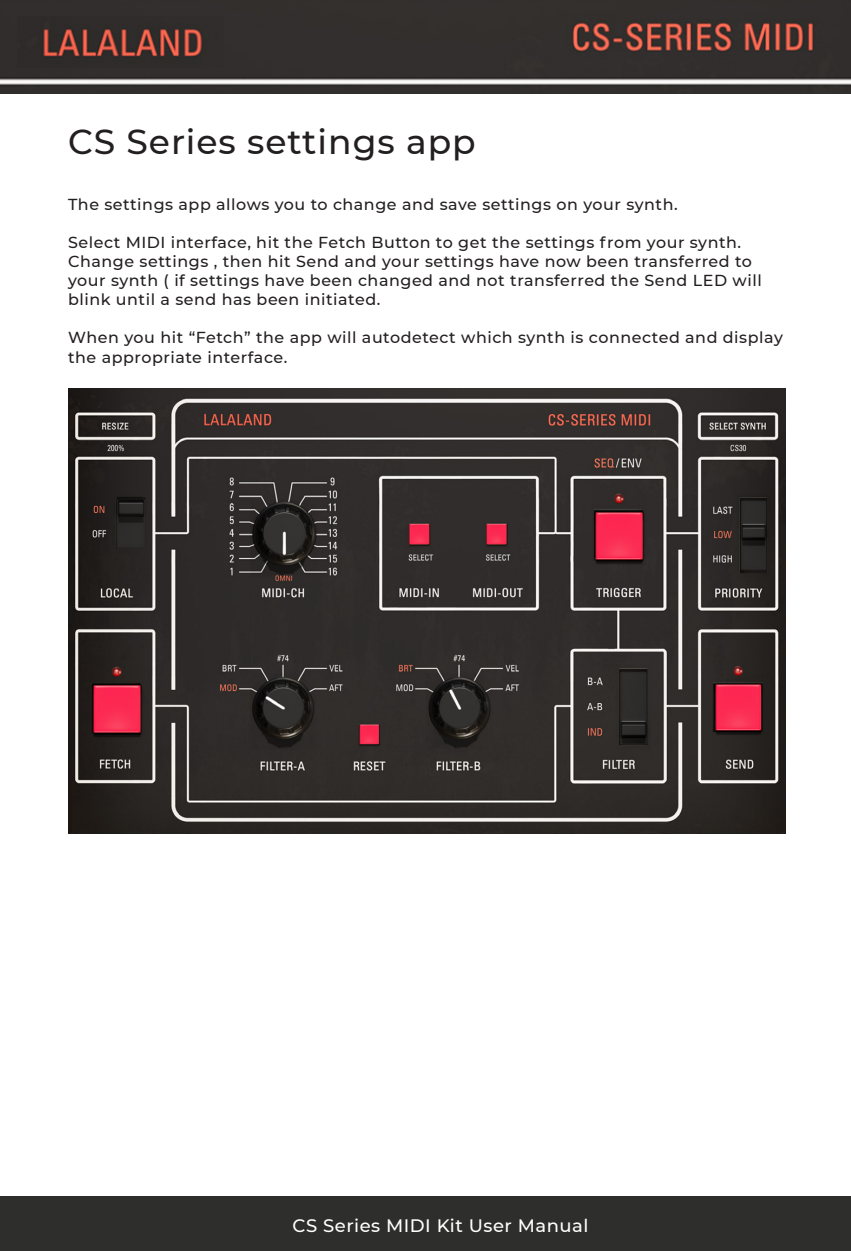
<style>
.page{position:relative;width:851px;height:1251px;background:#fff}
.page>*{position:absolute;margin:0;border:0;box-sizing:border-box;transform-origin:0 0}
.Header_Semi_Gigantic{font:500 34.5px "Montserrat";letter-spacing:.03em;color:#231f20}
.t1{font:500 18px "Montserrat";letter-spacing:.03em;color:#fff}
.Step-by-step_Extende{font:500 15.9px/19px "Montserrat";letter-spacing:.035em;color:#231f20}
</style>
<div class="page">
<img style="left:0;top:0;width:850px;height:94px">
<img style="left:17px;top:17px;width:206px;height:51px">
<div style="left:0;top:1195px;width:850px;height:55px;background:#2e2e2d"></div>
<img style="left:68px;top:388px;width:717px;height:445px">
<p class="Header_Semi_Gigantic" style="left:68px;top:118px;width:409px">CS Series settings app</p>
<p class="Step-by-step_Extende" style="left:68px;top:194px;width:611px">The settings app allows you to change and save settings on your synth.</p>
<p class="Step-by-step_Extende" style="left:68px;top:232px;width:695px">Select MIDI interface, hit the Fetch Button to get the settings from your synth.<br>Change settings , then hit Send and your settings have now been transferred to your synth ( if settings have been changed and not transferred the Send LED will blink until a send has been initiated.</p>
<p class="Step-by-step_Extende" style="left:68px;top:327px;width:716px">When you hit “Fetch” the app will autodetect which synth is connected and display the appropriate interface.</p>
<p class="t1" style="left:292px;top:1212px;width:297px">CS Series MIDI Kit User Manual</p>
</div>
